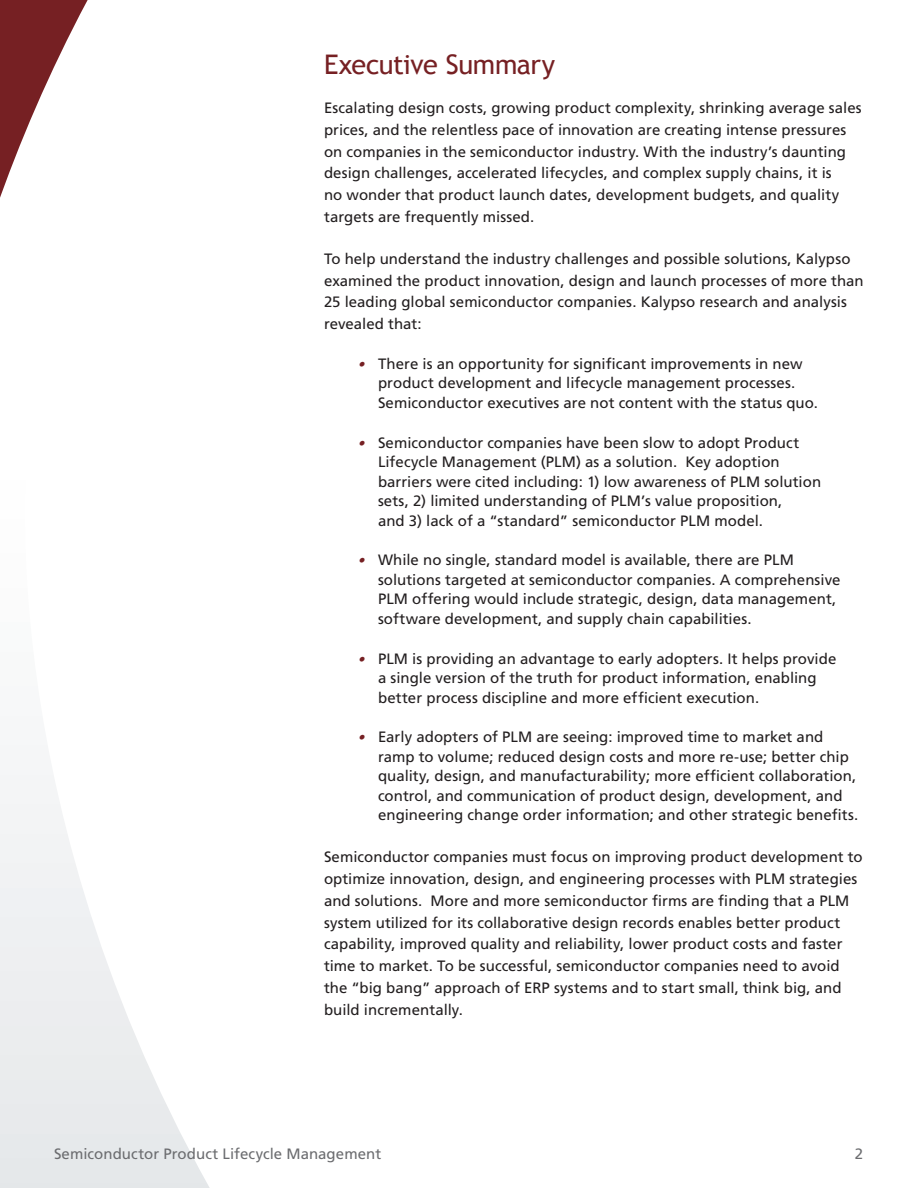
<style>
.page{position:relative;width:918px;height:1188px;background:#fff}
.page>*{position:absolute;margin:0;border:0;box-sizing:border-box;transform-origin:0 0}
.Heading{font:27px "Trebuchet MS";letter-spacing:-.015em;color:#762023}
.Bullets{font:15px/19.5px "Frutiger LT Std";letter-spacing:.005em;color:#231f20}
.Body{font:15px/21.8px "Frutiger LT Std";letter-spacing:.005em;color:#231f20}
.t1{font:15px "Frutiger LT Std";letter-spacing:.005em;color:#6c6d70}
.s1{font-family:"Helvetica Neue LT Std";font-weight:100;font-style:italic;font-stretch:expanded;font-size:13.5px;color:#762023}
</style>
<div class="page">
<svg style="left:0;top:775px;width:210px;height:413px"></svg>
<svg style="left:0;top:0;width:88px;height:198px"></svg>
<p class="Heading" style="left:324px;top:48px;width:233px">Executive Summary</p>
<p class="Body" style="left:324px;top:97px;width:539px">Escalating design costs, growing product complexity, shrinking average sales prices, and the relentless pace of innovation are creating intense pressures on companies in the semiconductor industry. With the industry’s daunting design challenges, accelerated lifecycles, and complex supply chains, it is<br>no wonder that product launch dates, development budgets, and quality targets are frequently missed.</p>
<p class="Body" style="left:324px;top:248px;width:541px">To help understand the industry challenges and possible solutions, Kalypso examined the product innovation, design and launch processes of more than 25 leading global semiconductor companies. Kalypso research and analysis revealed that:</p>
<p class="Bullets" style="left:378px;top:354px;width:442px;text-indent:-20px"><span class="s1">•</span> There is an opportunity for significant improvements in new product development and lifecycle management processes.<br>Semiconductor executives are not content with the status quo.</p>
<p class="Bullets" style="left:378px;top:433px;width:445px;text-indent:-20px"><span class="s1">•</span> Semiconductor companies have been slow to adopt Product Lifecycle Management (PLM) as a solution. Key adoption barriers were cited including: 1) low awareness of PLM solution sets, 2) limited understanding of PLM’s value proposition,<br>and 3) lack of a “standard” semiconductor PLM model.</p>
<p class="Bullets" style="left:378px;top:551px;width:464px;text-indent:-20px"><span class="s1">•</span> While no single, standard model is available, there are PLM solutions targeted at semiconductor companies. A comprehensive PLM offering would include strategic, design, data management, software development, and supply chain capabilities.</p>
<p class="Bullets" style="left:378px;top:649px;width:460px;text-indent:-20px"><span class="s1">•</span> PLM is providing an advantage to early adopters. It helps provide a single version of the truth for product information, enabling better process discipline and more efficient execution.</p>
<p class="Bullets" style="left:378px;top:728px;width:482px;text-indent:-20px"><span class="s1">•</span> Early adopters of PLM are seeing: improved time to market and ramp to volume; reduced design costs and more re-use; better chip quality, design, and manufacturability; more efficient collaboration, control, and communication of product design, development, and engineering change order information; and other strategic benefits.</p>
<p class="Body" style="left:324px;top:846px;width:540px">Semiconductor companies must focus on improving product development to optimize innovation, design, and engineering processes with PLM strategies and solutions. More and more semiconductor firms are finding that a PLM system utilized for its collaborative design records enables better product capability, improved quality and reliability, lower product costs and faster time to market. To be successful, semiconductor companies need to avoid the “big bang” approach of ERP systems and to start small, think big, and build incrementally.</p>
<p class="t1" style="left:54px;top:1145px;width:329px">Semiconductor Product Lifecycle Management</p>
<p class="t1" style="left:855px;top:1145px;width:10px">2</p>
</div>
